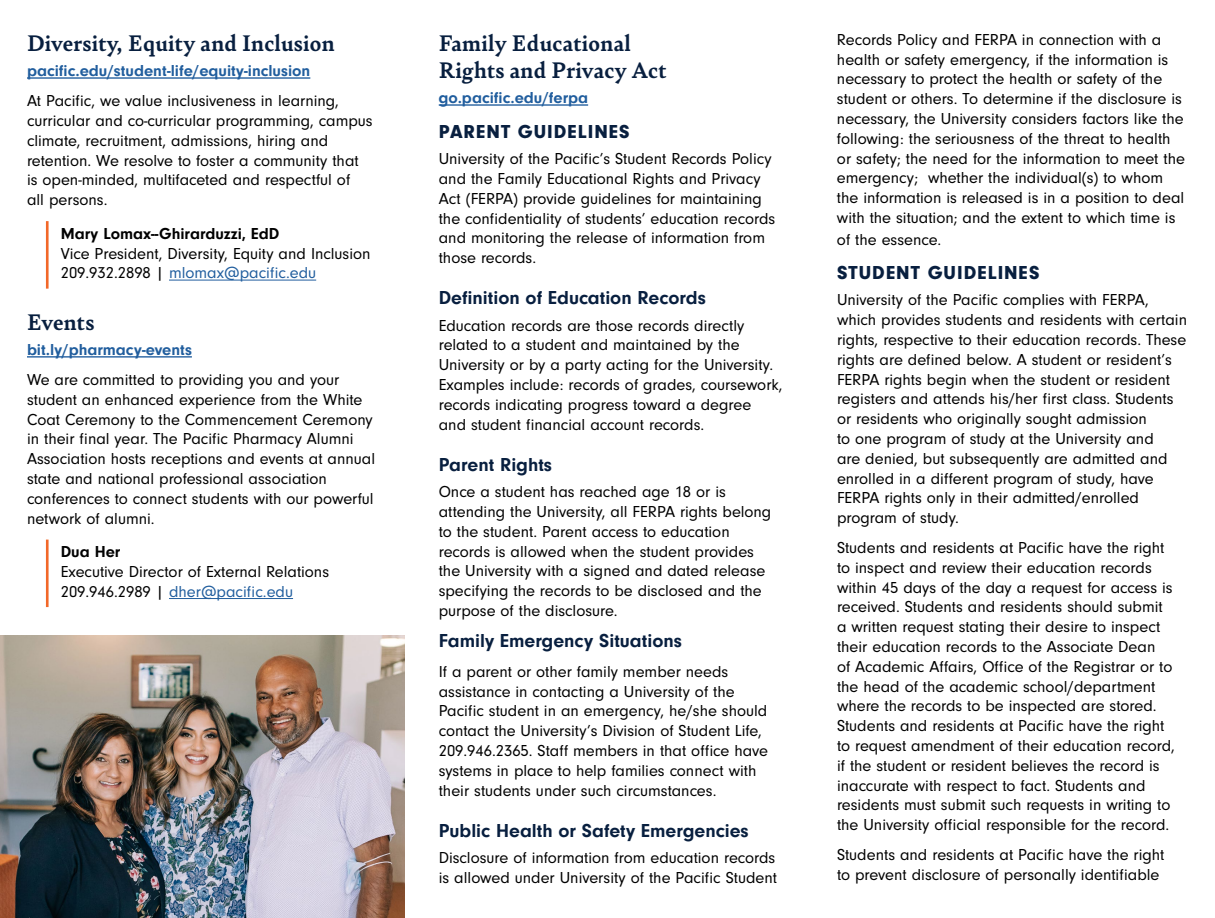
<style>
.page{position:relative;width:1215px;height:918px;background:#fff}
.page>*{position:absolute;margin:0;border:0;box-sizing:border-box;transform-origin:0 0}
.t1{font:700 24px/27px "Bely";letter-spacing:.015em;color:#081f3f}
.t2{font:700 19.5px "Neuzeit Gro";color:#081f3f}
.t3{font:900 19.5px "Neuzeit Gro";letter-spacing:.05em;color:#081f3f}
.t4{font:16.5px/19.8px "Neuzeit Gro";color:#000}
.t5{font:700 16.5px "Neuzeit Gro";color:#215e9e}
.t6{font:700 16.5px "Neuzeit Gro";color:#000}
.s1{color:#215e9e}
</style>
<div class="page">
<hr style="left:27px;top:77px;width:283px;height:2px;background:#215e9e">
<hr style="left:27px;top:356px;width:165px;height:2px;background:#215e9e">
<hr style="left:46px;top:221px;width:3px;height:68px;background:#f26829">
<hr style="left:169px;top:280px;width:147px;height:1px;background:#215e9e">
<hr style="left:46px;top:540px;width:3px;height:67px;background:#f26829">
<hr style="left:169px;top:598px;width:124px;height:1px;background:#215e9e">
<img style="left:0;top:635px;width:405px;height:283px">
<hr style="left:439px;top:104px;width:149px;height:2px;background:#215e9e">
<h1 class="t1" style="left:27px;top:28px;width:309px">Diversity, Equity and Inclusion</h1>
<p class="t5" style="left:27px;top:62px;width:285px">pacific.edu/student-life/equity-inclusion</p>
<p class="t4" style="left:27px;top:91px;width:347px">At Pacific, we value inclusiveness in learning, curricular and co-curricular programming, campus climate, recruitment, admissions, hiring and retention. We resolve to foster a community that is open-minded, multifaceted and respectful of<br>all persons.</p>
<p class="t6" style="left:61px;top:224px;width:220px">Mary Lomax--Ghirarduzzi, EdD</p>
<p class="t4" style="left:61px;top:244px;width:311px">Vice President, Diversity, Equity and Inclusion<br>209.932.2898 | <span class="s1">mlomax@pacific.edu</span></p>
<h1 class="t1" style="left:27px;top:307px;width:69px">Events</h1>
<p class="t5" style="left:27px;top:341px;width:166px">bit.ly/pharmacy-events</p>
<p class="t4" style="left:27px;top:370px;width:350px">We are committed to providing you and your student an enhanced experience from the White Coat Ceremony to the Commencement Ceremony in their final year. The Pacific Pharmacy Alumni Association hosts receptions and events at annual state and national professional association conferences to connect students with our powerful network of alumni.</p>
<p class="t6" style="left:61px;top:543px;width:61px">Dua Her</p>
<p class="t4" style="left:61px;top:562px;width:270px">Executive Director of External Relations<br>209.946.2989 | <span class="s1">dher@pacific.edu</span></p>
<h1 class="t1" style="left:439px;top:28px;width:229px">Family Educational<br>Rights and Privacy Act</h1>
<p class="t5" style="left:439px;top:89px;width:151px">go.pacific.edu/ferpa</p>
<p class="t3" style="left:439px;top:120px;width:193px">PARENT GUIDELINES</p>
<p class="t4" style="left:439px;top:149px;width:338px">University of the Pacific’s Student Records Policy and the Family Educational Rights and Privacy Act (FERPA) provide guidelines for maintaining the confidentiality of students’ education records and monitoring the release of information from those records.</p>
<p class="t2" style="left:439px;top:287px;width:269px">Definition of Education Records</p>
<p class="t4" style="left:439px;top:316px;width:345px">Education records are those records directly related to a student and maintained by the University or by a party acting for the University.<br>Examples include: records of grades, coursework, records indicating progress toward a degree and student financial account records.</p>
<p class="t2" style="left:439px;top:454px;width:115px">Parent Rights</p>
<p class="t4" style="left:439px;top:482px;width:334px">Once a student has reached age 18 or is attending the University, all FERPA rights belong to the student. Parent access to education records is allowed when the student provides the University with a signed and dated release specifying the records to be disclosed and the purpose of the disclosure.</p>
<p class="t2" style="left:439px;top:630px;width:245px">Family Emergency Situations</p>
<p class="t4" style="left:439px;top:662px;width:331px">If a parent or other family member needs assistance in contacting a University of the Pacific student in an emergency, he/she should contact the University’s Division of Student Life, 209.946.2365. Staff members in that office have systems in place to help families connect with their students under such circumstances.</p>
<p class="t2" style="left:439px;top:819px;width:312px">Public Health or Safety Emergencies</p>
<p class="t4" style="left:439px;top:848px;width:340px">Disclosure of information from education records is allowed under University of the Pacific Student</p>
<p class="t4" style="left:837px;top:30px;width:349px">Records Policy and FERPA in connection with a health or safety emergency, if the information is necessary to protect the health or safety of the student or others. To determine if the disclosure is necessary, the University considers factors like the following: the seriousness of the threat to health or safety; the need for the information to meet the emergency; whether the individual(s) to whom the information is released is in a position to deal with the situation; and the extent to which time is</p>
<p class="t4" style="left:837px;top:230px;width:106px">of the essence.</p>
<p class="t3" style="left:837px;top:262px;width:204px">STUDENT GUIDELINES</p>
<p class="t4" style="left:837px;top:290px;width:352px">University of the Pacific complies with FERPA, which provides students and residents with certain rights, respective to their education records. These rights are defined below. A student or resident’s FERPA rights begin when the student or resident registers and attends his/her first class. Students or residents who originally sought admission<br>to one program of study at the University and<br>are denied, but subsequently are admitted and enrolled in a different program of study, have FERPA rights only in their admitted/enrolled program of study.</p>
<p class="t4" style="left:837px;top:538px;width:340px">Students and residents at Pacific have the right to inspect and review their education records within 45 days of the day a request for access is received. Students and residents should submit a written request stating their desire to inspect their education records to the Associate Dean<br>of Academic Affairs, Office of the Registrar or to the head of the academic school/department where the records to be inspected are stored.<br>Students and residents at Pacific have the right to request amendment of their education record, if the student or resident believes the record is inaccurate with respect to fact. Students and residents must submit such requests in writing to the University official responsible for the record.</p>
<p class="t4" style="left:837px;top:845px;width:329px">Students and residents at Pacific have the right to prevent disclosure of personally identifiable</p>
</div>
